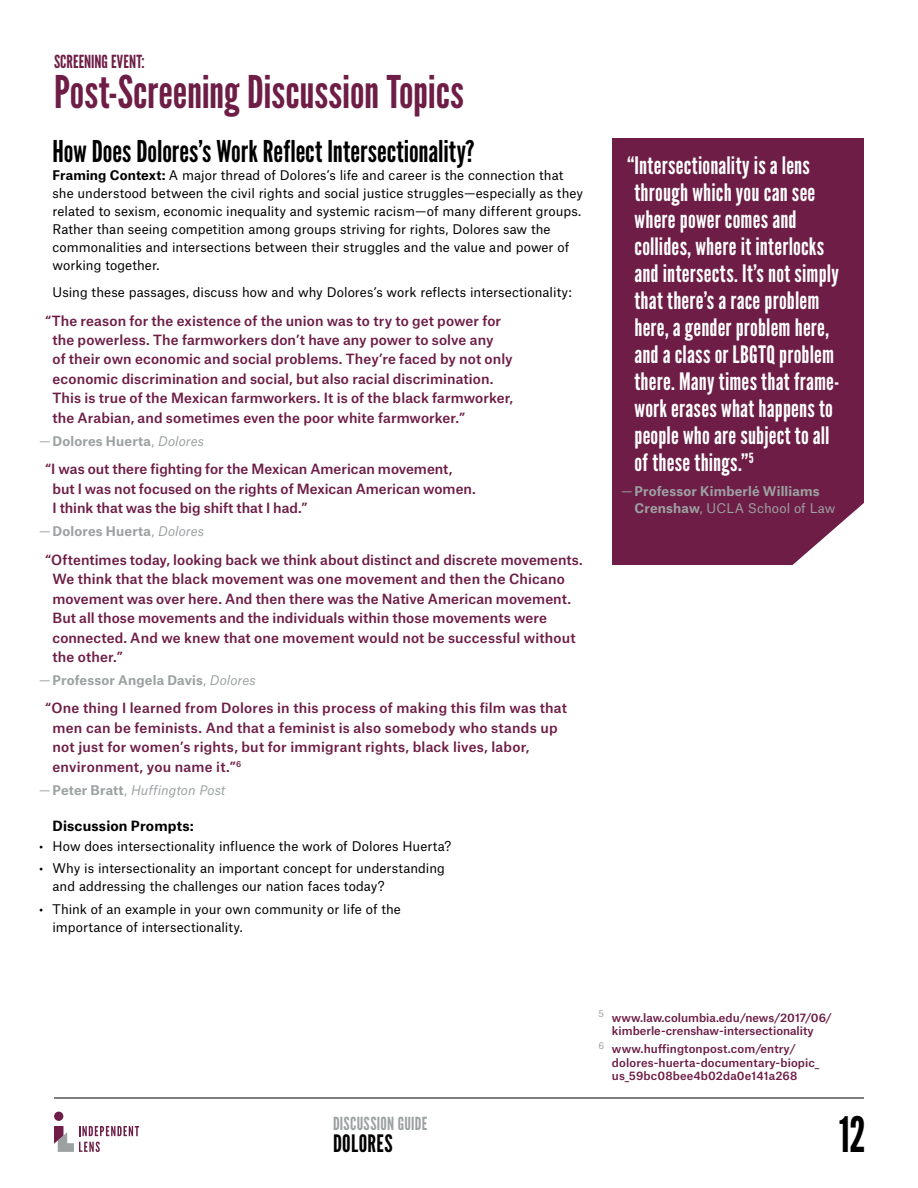
<style>
.page{position:relative;width:918px;height:1188px;background:#fff}
.page>*{position:absolute;margin:0;border:0;box-sizing:border-box;transform-origin:0 0}
.t1{font:48.75px "League Gothic";color:#000;scale:.94 1}
.t2{font:45px "League Gothic";letter-spacing:-.005em;color:#6e1e46}
.t3{font:30px "League Gothic";color:#000}
.t4{font:24px/27px "League Gothic";letter-spacing:.01em;color:#fff}
.t5{font:24px "League Gothic";letter-spacing:.015em;color:#000}
.t6{font:18px "League Gothic";letter-spacing:.015em;color:#9ca1a2}
.t7{font:18px "League Gothic";letter-spacing:.005em;color:#6e1e46}
.t8{font:500 13.5px/19.5px "Atlas Grotesk";letter-spacing:.01em;color:#6e1e46}
.t9{font:700 13.5px "Atlas Grotesk";letter-spacing:.01em;color:#000}
.t10{font:12.75px/18px "Atlas Grotesk";letter-spacing:.005em;color:#000}
.t11{font:700 12.75px/16.5px "Atlas Grotesk";letter-spacing:.015em;color:#9ca1a2}
.t12{font:italic 12.75px "Atlas Grotesk";color:#9ca1a2}
.t13{font:500 11.25px/13.5px "Atlas Grotesk";letter-spacing:.01em;color:#6e1e46;text-align:center}
.s1{font-weight:700}
.s2{font-weight:400}
.s3{font-weight:400;font-style:italic}
.s4{font-style:normal}
.s5{font-weight:700;font-style:normal}
</style>
<div class="page">
<hr style="left:54px;top:1098px;width:810px;height:1px;background:#000">
<div style="left:54px;top:1112px;width:9px;height:9px;background:#6e1e46;border-radius:50%"></div>
<svg style="left:54px;top:1126px;width:85px;height:26px"></svg>
<div style="left:612px;top:138px;width:252px;height:427px;background:#6e1e46"></div>
<h3 class="t7" style="left:54px;top:50px;width:92px">SCREENING EVENT:</h3>
<h2 class="t2" style="left:54px;top:65px;width:411px">Post-Screening Discussion Topics</h2>
<h3 class="t3" style="left:52px;top:133px;width:423px">How Does Dolores’s Work Reflect Intersectionality?</h3>
<p class="t10" style="left:52px;top:165px;width:532px"><span class="s1">Framing Context:</span> A major thread of Dolores’s life and career is the connection that she understood between the civil rights and social justice struggles—especially as they related to sexism, economic inequality and systemic racism—of many different groups.<br>Rather than seeing competition among groups striving for rights, Dolores saw the commonalities and intersections between their struggles and the value and power of working together.</p>
<p class="t10" style="left:52px;top:282px;width:521px">Using these passages, discuss how and why Dolores’s work reflects intersectionality:</p>
<p class="t8" style="left:53px;top:309px;width:462px;text-indent:-8px">“The reason for the existence of the union was to try to get power for the powerless. The farmworkers don’t have any power to solve any<br>of their own economic and social problems. They’re faced by not only economic discrimination and social, but also racial discrimination.<br>This is true of the Mexican farmworkers. It is of the black farmworker, the Arabian, and sometimes even the poor white farmworker.”</p>
<p class="t11" style="left:39px;top:431px;width:167px"><span class="s2">—</span> Dolores Huerta<span class="s2">,</span> <span class="s3">Dolores</span></p>
<p class="t8" style="left:52px;top:458px;width:425px;text-indent:-7px">“I was out there fighting for the Mexican American movement, but I was not focused on the rights of Mexican American women.<br>I think that was the big shift that I had.”</p>
<p class="t11" style="left:39px;top:522px;width:167px"><span class="s2">—</span> Dolores Huerta<span class="s2">,</span> <span class="s3">Dolores</span></p>
<p class="t8" style="left:53px;top:548px;width:532px;text-indent:-8px">“Oftentimes today, looking back we think about distinct and discrete movements.<br>We think that the black movement was one movement and then the Chicano movement was over here. And then there was the Native American movement.<br>But all those movements and the individuals within those movements were connected. And we knew that one movement would not be successful without the other.”</p>
<p class="t11" style="left:39px;top:670px;width:218px"><span class="s2">—</span> Professor Angela Davis<span class="s2">,</span> <span class="s3">Dolores</span></p>
<p class="t8" style="left:53px;top:697px;width:516px;text-indent:-8px">“One thing I learned from Dolores in this process of making this film was that men can be feminists. And that a feminist is also somebody who stands up not just for women’s rights, but for immigrant rights, black lives, labor, environment, you name it.”<sup>6</sup></p>
<p class="t12" style="left:39px;top:780px;width:188px"><span class="s4">—</span> <span class="s5">Peter Bratt</span><span class="s4">,</span> Huffington Post</p>
<p class="t9" style="left:52px;top:814px;width:143px">Discussion Prompts:</p>
<p class="t10" style="left:39px;top:835px;width:414px">• How does intersectionality influence the work of Dolores Huerta?</p>
<p class="t10" style="left:53px;top:858px;width:394px;text-indent:-14px">• Why is intersectionality an important concept for understanding and addressing the challenges our nation faces today?</p>
<p class="t10" style="left:53px;top:898px;width:350px;text-indent:-14px">• Think of an example in your own community or life of the importance of intersectionality.</p>
<p class="t4" style="left:634px;top:152px;width:206px;text-indent:-7px">“Intersectionality is a lens through which you can see where power comes and collides, where it interlocks and intersects. It’s not simply that there’s a race problem here, a gender problem here, and a class or LBGTQ problem there. Many times that frame&shy;work erases what happens to people who are subject to all of these things.”<sup>5</sup></p>
<p class="t11" style="left:635px;top:482px;width:202px;text-indent:-14px"><span class="s2">—</span> Professor Kimberlé Williams<br>Crenshaw<span class="s2">, UCLA School of Law</span></p>
<h3 class="t6" style="left:333px;top:1112px;width:96px">DISCUSSION GUIDE</h3>
<h3 class="t5" style="left:333px;top:1129px;width:61px">DOLORES</h3>
<p class="t13" style="left:598px;top:1009px;width:235px"><sup>5</sup> www.law.columbia.edu/news/2017/06/ kimberle-crenshaw-intersectionality</p>
<p class="t13" style="left:612px;top:1041px;width:209px;text-align:left;text-indent:-13px"><sup>6</sup> www.huffingtonpost.com/entry/ dolores-huerta-documentary-biopic_ us_59bc08bee4b02da0e141a268</p>
<h1 class="t1" style="left:839px;top:1106px;width:30px">12</h1>
</div>
